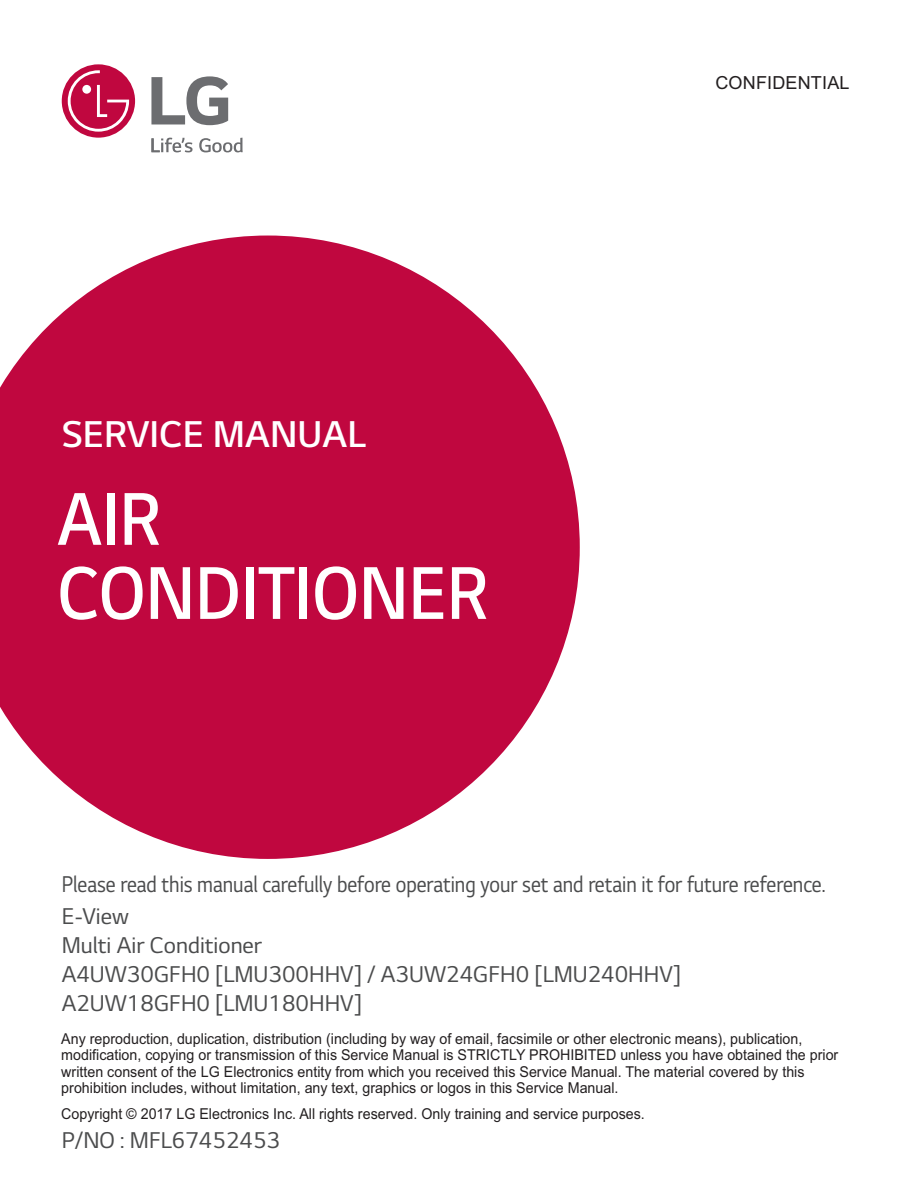
<style>
.page{position:relative;width:915px;height:1191px;background:#fff}
.page>*{position:absolute;margin:0;border:0;box-sizing:border-box;transform-origin:0 0}
.t1{font:300 78.45px/74.1px "LG Smart";color:#fff;scale:.9 1}
.t2{font:300 39.15px "LG Smart";color:#fff}
.t3{font:24px/28.8px "LG Smart";color:#4b4c4d}
.t4{font:24px/31.8px "LG Smart";color:#4b4c4d;scale:.87 1}
.t5{font:18px "Arial";letter-spacing:.01em;color:#231f20}
.t6{font:15px/16.5px "Arial";color:#231f20;scale:.95 1}
</style>
<div class="page">
<svg style="left:0;top:235px;width:579px;height:624px;fill:#c0073f"></svg>
<svg style="left:62px;top:64px;width:73px;height:74px"></svg>
<svg style="left:151px;top:138px;width:41px;height:14px"></svg>
<svg style="left:199px;top:138px;width:43px;height:14px"></svg>
<svg style="left:151px;top:76px;width:77px;height:49px"></svg>
<h2 class="t2" style="left:62px;top:410px;width:305px">SERVICE MANUAL</h2>
<h1 class="t1" style="left:57px;top:480px;width:480px">AIR<br>CONDITIONER</h1>
<p class="t5" style="left:715px;top:76px;width:135px">CONFIDENTIAL</p>
<h3 class="t4" style="left:62px;top:870px;width:879px">Please read this manual carefully before operating your set and retain it for future reference.<br>E-View</h3>
<h3 class="t3" style="left:62px;top:933px;width:620px">Multi Air Conditioner<br>A4UW30GFH0 [LMU300HHV] / A3UW24GFH0 [LMU240HHV]<br>A2UW18GFH0 [LMU180HHV]</h3>
<p class="t6" style="left:61px;top:1031px;width:819px">Any reproduction, duplication, distribution (including by way of email, facsimile or other electronic means), publication, modification, copying or transmission of this Service Manual is STRICTLY PROHIBITED unless you have obtained the prior written consent of the LG Electronics entity from which you received this Service Manual. The material covered by this prohibition includes, without limitation, any text, graphics or logos in this Service Manual.</p>
<p class="t6" style="left:61px;top:1106px;width:615px">Copyright © 2017 LG Electronics Inc. All rights reserved. Only training and service purposes.</p>
<h3 class="t3" style="left:62px;top:1127px;width:220px">P/NO : MFL67452453</h3>
</div>
